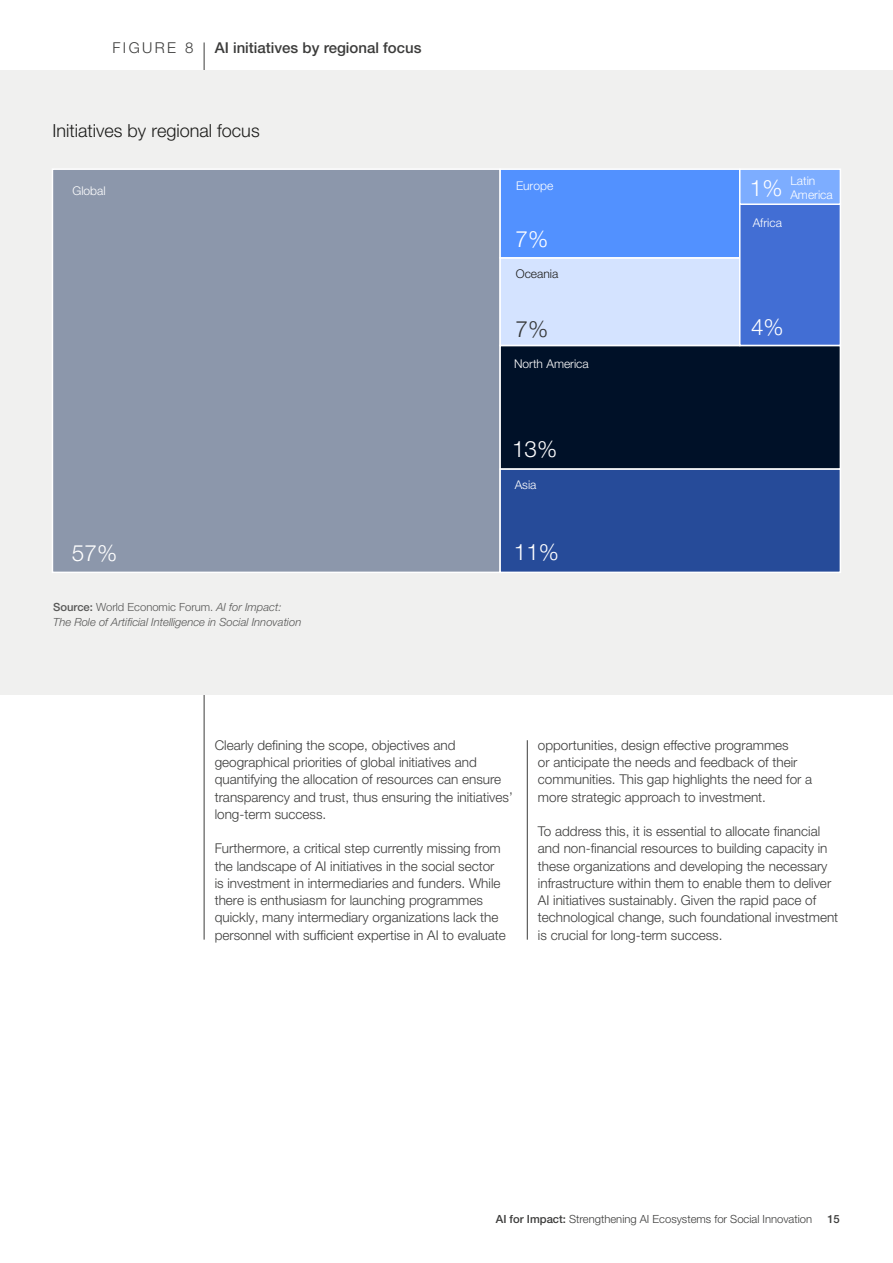
<style>
.page{position:relative;width:893px;height:1263px;background:#fff}
.page>*{position:absolute;margin:0;border:0;box-sizing:border-box;transform-origin:0 0}
.t1{font:300 22.5px "Helvetica Neue LT Pro";color:#fff}
.t2{font:300 22.5px "Helvetica Neue LT Pro";color:#353738}
.t3{font:300 18px "Helvetica Neue LT Pro";color:#1d1d1b}
.t4{font:500 15px "Helvetica Neue LT Pro";color:#3c3c3b}
.t5{font:300 15px "Helvetica Neue LT Pro";letter-spacing:.16em;color:#3c3c3b}
.t6{font:300 13.5px/17.2px "Helvetica Neue LT Pro";color:#3c3c3b}
.t7{font:300 12px/14.4px "Helvetica Neue LT Pro";color:#fff}
.t8{font:300 12px "Helvetica Neue LT Pro";color:#1d1d1b}
.t9{font:italic 300 11.25px/15px "Helvetica Neue LT Pro";color:#575756}
.t10{font:300 11.25px "Helvetica Neue LT Pro";color:#3c3c3b}
.t11{font:500 11.25px "Helvetica Neue LT Pro";color:#3c3c3b}
.s1{font-weight:500;font-style:normal}
.s2{font-style:normal}
.s3{font-weight:500}
</style>
<div class="page">
<hr style="left:204px;top:42px;width:1px;height:898px;background:#3c3c3b">
<div style="left:0;top:70px;width:893px;height:624px;background:#f0f0ef"></div>
<div style="left:52px;top:168px;width:449px;height:405px;background:#8c97ab;border:2px solid #fff"></div>
<div style="left:499px;top:345px;width:342px;height:125px;background:#001128;border:2px solid #fff"></div>
<div style="left:499px;top:468px;width:342px;height:105px;background:#264b99;border:2px solid #fff"></div>
<div style="left:499px;top:257px;width:241px;height:89px;background:#d4e3ff;border:2px solid #fff"></div>
<div style="left:500px;top:169px;width:240px;height:89px;background:#5291ff"></div>
<div style="left:499px;top:168px;width:241px;height:91px;border:2px solid #fff"></div>
<div style="left:739px;top:203px;width:102px;height:143px;background:#426ed4;border:2px solid #fff"></div>
<div style="left:739px;top:168px;width:102px;height:37px;background:#7dadff;border:2px solid #fff"></div>
<hr style="left:527px;top:740px;width:1px;height:200px;background:#3c3c3b">
<p class="t5" style="left:112px;top:39px;width:82px">FIGURE 8</p>
<p class="t4" style="left:215px;top:39px;width:208px">AI initiatives by regional focus</p>
<h2 class="t3" style="left:52px;top:120px;width:209px">Initiatives by regional focus</h2>
<p class="t7" style="left:72px;top:184px;width:35px">Global</p>
<p class="t7" style="left:516px;top:178px;width:39px">Europe</p>
<h1 class="t1" style="left:516px;top:225px;width:34px">7%</h1>
<p class="t8" style="left:516px;top:267px;width:44px">Oceania</p>
<h1 class="t1" style="left:750px;top:174px;width:34px">1%</h1>
<p class="t7" style="left:753px;top:216px;width:31px">Africa</p>
<p class="t7" style="left:790px;top:173px;width:44px">Latin<br>America</p>
<h1 class="t2" style="left:516px;top:315px;width:34px">7%</h1>
<h1 class="t1" style="left:751px;top:313px;width:34px">4%</h1>
<p class="t7" style="left:514px;top:356px;width:76px">North America</p>
<h1 class="t1" style="left:512px;top:436px;width:47px">13%</h1>
<p class="t7" style="left:515px;top:478px;width:23px">Asia</p>
<h1 class="t1" style="left:72px;top:539px;width:47px">57%</h1>
<h1 class="t1" style="left:514px;top:538px;width:47px">11%</h1>
<p class="t9" style="left:53px;top:599px;width:250px"><span class="s1">Source:</span> <span class="s2">World Economic Forum.</span> AI for Impact:<br>The Role of Artificial Intelligence in Social Innovation</p>
<p class="t6" style="left:215px;top:736px;width:300px">Clearly defining the scope, objectives and geographical priorities of global initiatives and quantifying the allocation of resources can ensure transparency and trust, thus ensuring the initiatives’ long-term success.</p>
<p class="t6" style="left:215px;top:840px;width:293px">Furthermore, a critical step currently missing from the landscape of AI initiatives in the social sector is investment in intermediaries and funders. While there is enthusiasm for launching programmes quickly, many intermediary organizations lack the personnel with sufficient expertise in AI to evaluate</p>
<p class="t6" style="left:538px;top:736px;width:276px">opportunities, design effective programmes<br>or anticipate the needs and feedback of their communities. This gap highlights the need for a more strategic approach to investment.</p>
<p class="t6" style="left:538px;top:822px;width:302px">To address this, it is essential to allocate financial and non-financial resources to building capacity in these organizations and developing the necessary infrastructure within them to enable them to deliver AI initiatives sustainably. Given the rapid pace of technological change, such foundational investment is crucial for long-term success.</p>
<p class="t10" style="left:496px;top:1212px;width:318px"><span class="s3">AI for Impact:</span> Strengthening AI Ecosystems for Social Innovation</p>
<p class="t11" style="left:827px;top:1212px;width:14px">15</p>
</div>
